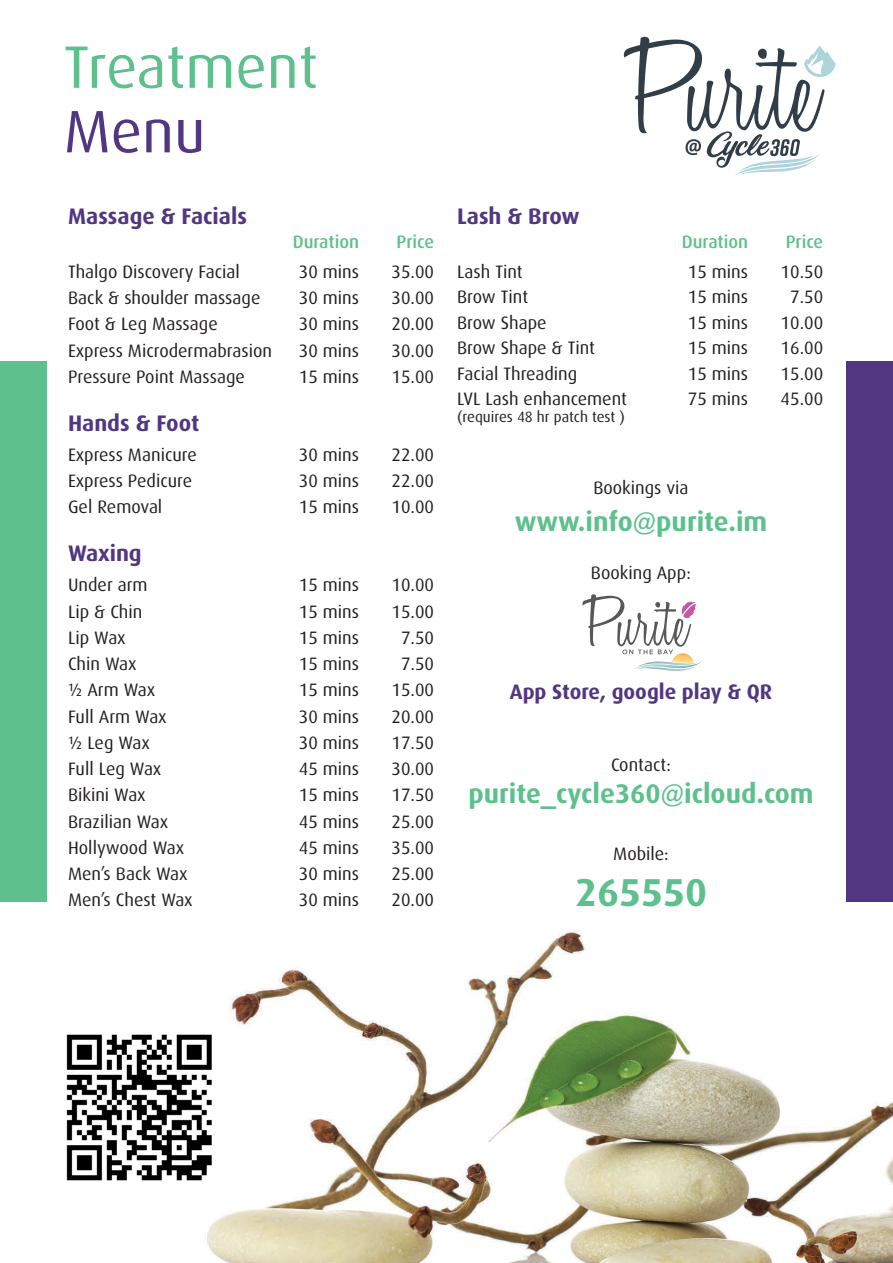
<style>
.page{position:relative;width:893px;height:1263px;background:#fff}
.page>*{position:absolute;margin:0;border:0;box-sizing:border-box;transform-origin:0 0}
.t1{font:60px "Dax";letter-spacing:-.005em;color:#5ec08d}
.t2{font:60px "Dax";color:#513781}
.t3{font:700 39px "Dax";color:#5ec08d}
.t4{font:700 27px "Dax";color:#5ec08d}
.t5{font:700 22.5px "Dax";color:#513781}
.t6{font:700 21px "Dax";color:#513781}
.t7{font:18px "Dax";color:#231f20}
.t8{font:500 18px "Dax";color:#5ec08d}
.t9{font:15px "Dax";color:#231f20}
</style>
<div class="page">
<img style="left:0;top:901px;width:893px;height:362px">
<svg style="left:624px;top:37px;width:212px;height:139px"></svg>
<img style="left:55px;top:1023px;width:165px;height:163px">
<div style="left:0;top:361px;width:47px;height:540px;background:#5ec08d"></div>
<div style="left:846px;top:361px;width:47px;height:540px;background:#513781"></div>
<svg style="left:582px;top:594px;width:120px;height:77px"></svg>
<p class="t1" style="left:64px;top:34px;width:256px">Treatment</p>
<p class="t2" style="left:64px;top:98px;width:143px">Menu</p>
<p class="t5" style="left:68px;top:203px;width:180px">Massage &amp; Facials</p>
<p class="t8" style="left:293px;top:232px;width:68px">Duration</p>
<p class="t8" style="left:397px;top:232px;width:39px">Price</p>
<p class="t7" style="left:68px;top:262px;width:173px">Thalgo Discovery Facial</p>
<p class="t7" style="left:299px;top:262px;width:62px">30 mins</p>
<p class="t7" style="left:392px;top:262px;width:44px">35.00</p>
<p class="t7" style="left:68px;top:288px;width:194px">Back &amp; shoulder massage</p>
<p class="t7" style="left:299px;top:288px;width:62px">30 mins</p>
<p class="t7" style="left:392px;top:288px;width:44px">30.00</p>
<p class="t7" style="left:68px;top:314px;width:151px">Foot &amp; Leg Massage</p>
<p class="t7" style="left:299px;top:314px;width:62px">30 mins</p>
<p class="t7" style="left:392px;top:314px;width:44px">20.00</p>
<p class="t7" style="left:68px;top:340px;width:205px">Express Microdermabrasion</p>
<p class="t7" style="left:299px;top:340px;width:62px">30 mins</p>
<p class="t7" style="left:392px;top:340px;width:44px">30.00</p>
<p class="t7" style="left:68px;top:367px;width:178px">Pressure Point Massage</p>
<p class="t7" style="left:299px;top:367px;width:62px">15 mins</p>
<p class="t7" style="left:392px;top:367px;width:44px">15.00</p>
<p class="t5" style="left:68px;top:410px;width:133px">Hands &amp; Foot</p>
<p class="t7" style="left:68px;top:445px;width:130px">Express Manicure</p>
<p class="t7" style="left:299px;top:445px;width:62px">30 mins</p>
<p class="t7" style="left:392px;top:445px;width:44px">22.00</p>
<p class="t7" style="left:68px;top:471px;width:126px">Express Pedicure</p>
<p class="t7" style="left:299px;top:471px;width:62px">30 mins</p>
<p class="t7" style="left:392px;top:471px;width:44px">22.00</p>
<p class="t7" style="left:68px;top:497px;width:96px">Gel Removal</p>
<p class="t7" style="left:299px;top:497px;width:62px">15 mins</p>
<p class="t7" style="left:392px;top:497px;width:44px">10.00</p>
<p class="t5" style="left:68px;top:541px;width:75px">Waxing</p>
<p class="t7" style="left:68px;top:575px;width:81px">Under arm</p>
<p class="t7" style="left:299px;top:575px;width:62px">15 mins</p>
<p class="t7" style="left:392px;top:575px;width:44px">10.00</p>
<p class="t7" style="left:68px;top:601px;width:76px">Lip &amp; Chin</p>
<p class="t7" style="left:299px;top:601px;width:62px">15 mins</p>
<p class="t7" style="left:392px;top:601px;width:44px">15.00</p>
<p class="t7" style="left:68px;top:628px;width:59px">Lip Wax</p>
<p class="t7" style="left:299px;top:628px;width:62px">15 mins</p>
<p class="t7" style="left:401px;top:628px;width:35px">7.50</p>
<p class="t7" style="left:68px;top:654px;width:70px">Chin Wax</p>
<p class="t7" style="left:299px;top:654px;width:62px">15 mins</p>
<p class="t7" style="left:401px;top:654px;width:35px">7.50</p>
<p class="t7" style="left:68px;top:680px;width:89px">½ Arm Wax</p>
<p class="t7" style="left:299px;top:680px;width:62px">15 mins</p>
<p class="t7" style="left:392px;top:680px;width:44px">15.00</p>
<p class="t7" style="left:68px;top:706px;width:100px">Full Arm Wax</p>
<p class="t7" style="left:299px;top:706px;width:62px">30 mins</p>
<p class="t7" style="left:392px;top:706px;width:44px">20.00</p>
<p class="t7" style="left:68px;top:733px;width:83px">½ Leg Wax</p>
<p class="t7" style="left:299px;top:733px;width:62px">30 mins</p>
<p class="t7" style="left:392px;top:733px;width:44px">17.50</p>
<p class="t7" style="left:68px;top:759px;width:95px">Full Leg Wax</p>
<p class="t7" style="left:299px;top:759px;width:62px">45 mins</p>
<p class="t7" style="left:392px;top:759px;width:44px">30.00</p>
<p class="t7" style="left:68px;top:785px;width:79px">Bikini Wax</p>
<p class="t7" style="left:299px;top:785px;width:62px">15 mins</p>
<p class="t7" style="left:392px;top:785px;width:44px">17.50</p>
<p class="t7" style="left:68px;top:811px;width:102px">Brazilian Wax</p>
<p class="t7" style="left:299px;top:811px;width:62px">45 mins</p>
<p class="t7" style="left:392px;top:811px;width:44px">25.00</p>
<p class="t7" style="left:68px;top:838px;width:118px">Hollywood Wax</p>
<p class="t7" style="left:299px;top:838px;width:62px">45 mins</p>
<p class="t7" style="left:392px;top:838px;width:44px">35.00</p>
<p class="t7" style="left:68px;top:864px;width:121px">Men’s Back Wax</p>
<p class="t7" style="left:299px;top:864px;width:62px">30 mins</p>
<p class="t7" style="left:392px;top:864px;width:44px">25.00</p>
<p class="t7" style="left:68px;top:890px;width:126px">Men’s Chest Wax</p>
<p class="t7" style="left:299px;top:890px;width:62px">30 mins</p>
<p class="t7" style="left:392px;top:890px;width:44px">20.00</p>
<p class="t5" style="left:457px;top:203px;width:124px">Lash &amp; Brow</p>
<p class="t8" style="left:682px;top:232px;width:68px">Duration</p>
<p class="t8" style="left:786px;top:232px;width:39px">Price</p>
<p class="t7" style="left:457px;top:262px;width:67px">Lash Tint</p>
<p class="t7" style="left:688px;top:262px;width:62px">15 mins</p>
<p class="t7" style="left:781px;top:262px;width:44px">10.50</p>
<p class="t7" style="left:457px;top:287px;width:73px">Brow Tint</p>
<p class="t7" style="left:688px;top:287px;width:62px">15 mins</p>
<p class="t7" style="left:790px;top:287px;width:35px">7.50</p>
<p class="t7" style="left:457px;top:313px;width:91px">Brow Shape</p>
<p class="t7" style="left:688px;top:313px;width:62px">15 mins</p>
<p class="t7" style="left:781px;top:313px;width:44px">10.00</p>
<p class="t7" style="left:457px;top:338px;width:139px">Brow Shape &amp; Tint</p>
<p class="t7" style="left:688px;top:338px;width:62px">15 mins</p>
<p class="t7" style="left:781px;top:338px;width:44px">16.00</p>
<p class="t7" style="left:457px;top:364px;width:122px">Facial Threading</p>
<p class="t7" style="left:688px;top:364px;width:62px">15 mins</p>
<p class="t7" style="left:781px;top:364px;width:44px">15.00</p>
<p class="t7" style="left:457px;top:389px;width:171px">LVL Lash enhancement</p>
<p class="t7" style="left:688px;top:389px;width:62px">75 mins</p>
<p class="t7" style="left:781px;top:389px;width:44px">45.00</p>
<p class="t9" style="left:457px;top:408px;width:169px">(requires 48 hr patch test )</p>
<p class="t7" style="left:593px;top:478px;width:97px">Bookings via</p>
<p class="t4" style="left:515px;top:507px;width:254px">www.info@purite.im</p>
<p class="t7" style="left:591px;top:563px;width:102px">Booking App:</p>
<p class="t6" style="left:510px;top:680px;width:264px">App Store, google play &amp; QR</p>
<p class="t7" style="left:611px;top:755px;width:62px">Contact:</p>
<p class="t4" style="left:468px;top:778px;width:346px">purite_cycle360@icloud.com</p>
<p class="t7" style="left:613px;top:844px;width:57px">Mobile:</p>
<p class="t3" style="left:575px;top:871px;width:133px">265550</p>
</div>
